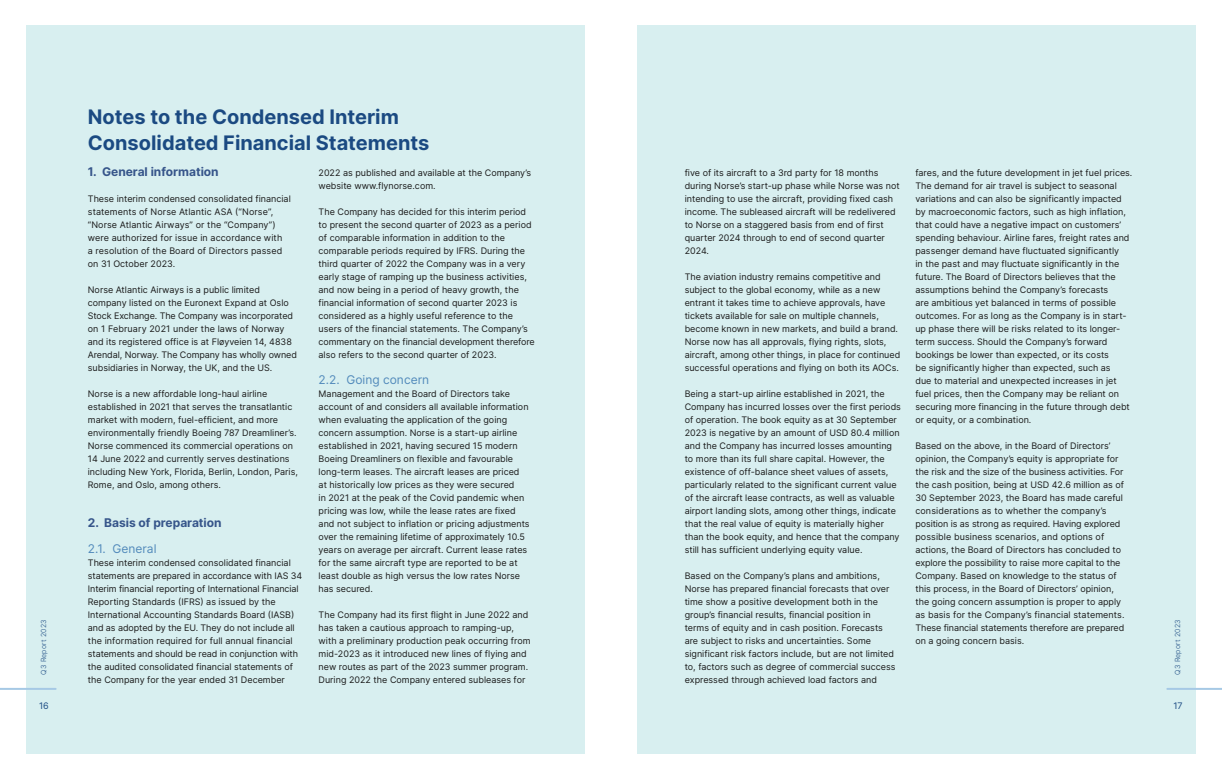
<style>
.page{position:relative;width:1222px;height:780px;background:#fff}
.page>*{position:absolute;margin:0;border:0;box-sizing:border-box;transform-origin:0 0}
.t1{font:700 20px/26px "Inter";color:#1b4a82}
.t2{font:700 12px "Inter";color:#36558a}
.t3{font:12px "Inter";color:#528abb}
.t4{font:9px/13px "Inter";color:#1a1a1a}
.t5{font:9px "Inter";color:#1b4a82}
.t6{font:300 7px "Inter";letter-spacing:.025em;color:#1b4a82}
</style>
<div class="page">
<div style="left:26px;top:26px;width:559px;height:728px;background:#d8eff0"></div>
<div style="left:637px;top:26px;width:559px;height:728px;background:#d8eff0"></div>
<hr style="left:1167px;top:687px;width:55px;height:2px;background:#a6c9e5">
<hr style="left:0;top:687px;width:56px;height:2px;background:#a6c9e5">
<p class="t6" style="left:39px;top:674px;width:57px;rotate:-90deg">Q3 Report 2023</p>
<h1 class="t1" style="left:88px;top:103px;width:343px">Notes to the Condensed Interim<br>Consolidated Financial Statements</h1>
<h2 class="t2" style="left:88px;top:163px;width:132px">1. General information</h2>
<p class="t4" style="left:88px;top:192px;width:204px">These interim condensed consolidated financial statements of Norse Atlantic ASA (“Norse”, “Norse Atlantic Airways” or the “Company”) were authorized for issue in accordance with<br>a resolution of the Board of Directors passed on 31 October 2023.</p>
<p class="t4" style="left:88px;top:283px;width:211px">Norse Atlantic Airways is a public limited company listed on the Euronext Expand at Oslo Stock Exchange. The Company was incorporated on 1 February 2021 under the laws of Norway and its registered office is at Fløyveien 14, 4838<br>Arendal, Norway. The Company has wholly owned subsidiaries in Norway, the UK, and the US.</p>
<p class="t4" style="left:88px;top:387px;width:212px">Norse is a new affordable long-haul airline established in 2021 that serves the transatlantic market with modern, fuel-efficient, and more environmentally friendly Boeing 787 Dreamliner’s.<br>Norse commenced its commercial operations on 14 June 2022 and currently serves destinations including New York, Florida, Berlin, London, Paris, Rome, and Oslo, among others.</p>
<h2 class="t2" style="left:88px;top:514px;width:135px">2. Basis of preparation</h2>
<h2 class="t3" style="left:88px;top:540px;width:70px">2.1. General</h2>
<p class="t4" style="left:88px;top:556px;width:216px">These interim condensed consolidated financial statements are prepared in accordance with IAS 34<br>Interim financial reporting of International Financial Reporting Standards (IFRS) as issued by the International Accounting Standards Board (IASB) and as adopted by the EU. They do not include all the information required for full annual financial statements and should be read in conjunction with the audited consolidated financial statements of the Company for the year ended 31 December</p>
<p class="t4" style="left:319px;top:166px;width:214px">2022 as published and available at the Company’s website www.flynorse.com.</p>
<p class="t4" style="left:319px;top:205px;width:218px">The Company has decided for this interim period to present the second quarter of 2023 as a period of comparable information in addition to the comparable periods required by IFRS. During the third quarter of 2022 the Company was in a very early stage of ramping up the business activities, and now being in a period of heavy growth, the financial information of second quarter 2023 is considered as a highly useful reference to the users of the financial statements. The Company’s commentary on the financial development therefore also refers to the second quarter of 2023.</p>
<h2 class="t3" style="left:319px;top:371px;width:112px">2.2. Going concern</h2>
<p class="t4" style="left:319px;top:387px;width:213px">Management and the Board of Directors take account of and considers all available information when evaluating the application of the going concern assumption. Norse is a start-up airline established in 2021, having secured 15 modern Boeing Dreamliners on flexible and favourable long-term leases. The aircraft leases are priced at historically low prices as they were secured<br>in 2021 at the peak of the Covid pandemic when pricing was low, while the lease rates are fixed and not subject to inflation or pricing adjustments over the remaining lifetime of approximately 10.5 years on average per aircraft. Current lease rates for the same aircraft type are reported to be at least double as high versus the low rates Norse has secured.</p>
<p class="t4" style="left:319px;top:608px;width:213px">The Company had its first flight in June 2022 and has taken a cautious approach to ramping-up, with a preliminary production peak occurring from mid-2023 as it introduced new lines of flying and new routes as part of the 2023 summer program.<br>During 2022 the Company entered subleases for</p>
<p class="t4" style="left:685px;top:166px;width:216px">five of its aircraft to a 3rd party for 18 months during Norse’s start-up phase while Norse was not intending to use the aircraft, providing fixed cash income. The subleased aircraft will be redelivered to Norse on a staggered basis from end of first quarter 2024 through to end of second quarter 2024.</p>
<p class="t4" style="left:685px;top:270px;width:217px">The aviation industry remains competitive and subject to the global economy, while as a new entrant it takes time to achieve approvals, have tickets available for sale on multiple channels, become known in new markets, and build a brand.<br>Norse now has all approvals, flying rights, slots, aircraft, among other things, in place for continued successful operations and flying on both its AOCs.</p>
<p class="t4" style="left:685px;top:387px;width:218px">Being a start-up airline established in 2021, the Company has incurred losses over the first periods of operation. The book equity as at 30 September 2023 is negative by an amount of USD 80.4 million and the Company has incurred losses amounting to more than its full share capital. However, the existence of off-balance sheet values of assets, particularly related to the significant current value of the aircraft lease contracts, as well as valuable airport landing slots, among other things, indicate that the real value of equity is materially higher than the book equity, and hence that the company still has sufficient underlying equity value.</p>
<p class="t4" style="left:685px;top:569px;width:212px">Based on the Company’s plans and ambitions, Norse has prepared financial forecasts that over time show a positive development both in the group’s financial results, financial position in terms of equity and in cash position. Forecasts are subject to risks and uncertainties. Some significant risk factors include, but are not limited to, factors such as degree of commercial success expressed through achieved load factors and</p>
<p class="t4" style="left:915px;top:166px;width:219px">fares, and the future development in jet fuel prices.<br>The demand for air travel is subject to seasonal variations and can also be significantly impacted by macroeconomic factors, such as high inflation, that could have a negative impact on customers’ spending behaviour. Airline fares, freight rates and passenger demand have fluctuated significantly<br>in the past and may fluctuate significantly in the future. The Board of Directors believes that the assumptions behind the Company’s forecasts<br>are ambitious yet balanced in terms of possible outcomes. For as long as the Company is in start&shy;up phase there will be risks related to its longer&shy;term success. Should the Company’s forward bookings be lower than expected, or its costs<br>be significantly higher than expected, such as<br>due to material and unexpected increases in jet fuel prices, then the Company may be reliant on securing more financing in the future through debt or equity, or a combination.</p>
<p class="t4" style="left:915px;top:439px;width:211px">Based on the above, in the Board of Directors’ opinion, the Company’s equity is appropriate for the risk and the size of the business activities. For the cash position, being at USD 42.6 million as of 30 September 2023, the Board has made careful considerations as to whether the company’s position is as strong as required. Having explored possible business scenarios, and options of actions, the Board of Directors has concluded to explore the possibility to raise more capital to the Company. Based on knowledge to the status of this process, in the Board of Directors’ opinion, the going concern assumption is proper to apply as basis for the Company’s financial statements.<br>These financial statements therefore are prepared on a going concern basis.</p>
<p class="t6" style="left:1172px;top:674px;width:57px;rotate:-90deg">Q3 Report 2023</p>
<p class="t5" style="left:39px;top:699px;width:11px">16</p>
<p class="t5" style="left:1173px;top:699px;width:11px">17</p>
</div>
